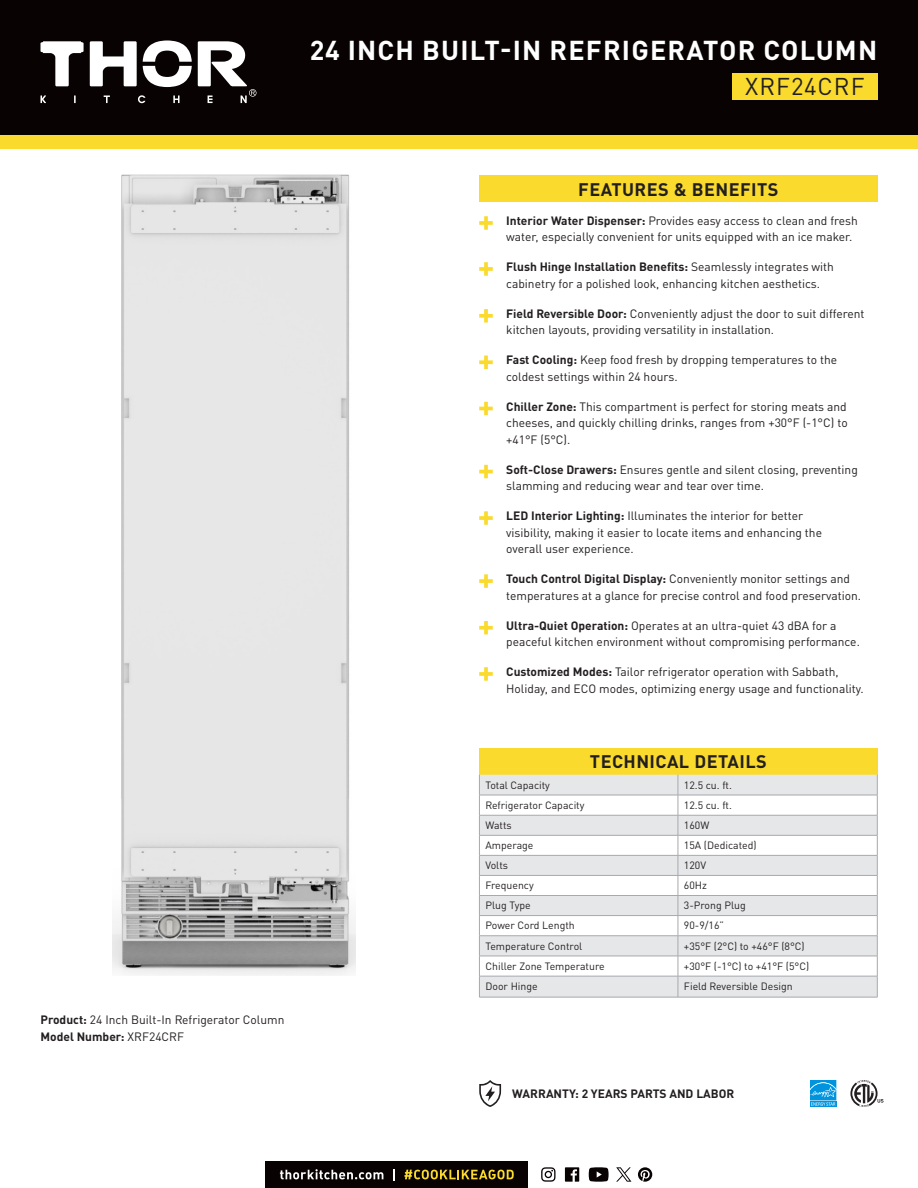
<style>
.page{position:relative;width:918px;height:1188px;background:#fff}
.page>*{position:absolute;margin:0;border:0;box-sizing:border-box;transform-origin:0 0}
.t1{font:700 27px "DIN Pro";letter-spacing:.045em;color:#fff}
.t2{font:24px "DIN Pro";letter-spacing:.045em;color:#231f20}
.t3{font:700 18px "DIN Pro";letter-spacing:.025em;color:#231f20}
.t4{font:12px/16.5px "DIN Pro";color:#231f20}
.t5{font:700 12px "DIN Pro";color:#231f20}
.t6{font:10.5px "DIN Pro";color:#231f20}
.s1{font-weight:700}
.s2{font-weight:400}
</style>
<div class="page">
<div style="left:0;top:0;width:918px;height:135px;background:#080302"></div>
<div style="left:0;top:135px;width:918px;height:13px;background:#fadb2d"></div>
<svg style="left:143px;top:41px;width:49px;height:46px"></svg>
<svg style="left:90px;top:41px;width:47px;height:45px"></svg>
<svg style="left:40px;top:95px;width:6px;height:8px"></svg>
<svg style="left:74px;top:95px;width:2px;height:8px"></svg>
<svg style="left:104px;top:95px;width:6px;height:8px"></svg>
<svg style="left:138px;top:95px;width:7px;height:8px"></svg>
<svg style="left:173px;top:95px;width:7px;height:8px"></svg>
<svg style="left:198px;top:41px;width:59px;height:62px"></svg>
<svg style="left:41px;top:41px;width:43px;height:45px"></svg>
<div style="left:266px;top:1161px;width:262px;height:27px;background:#080302"></div>
<svg style="left:280px;top:1169px;width:103px;height:10px"></svg>
<svg style="left:393px;top:1169px;width:2px;height:11px"></svg>
<svg style="left:404px;top:1170px;width:110px;height:9px"></svg>
<svg style="left:541px;top:1167px;width:15px;height:15px"></svg>
<svg style="left:565px;top:1167px;width:14px;height:15px"></svg>
<svg style="left:589px;top:1167px;width:20px;height:15px"></svg>
<svg style="left:638px;top:1167px;width:14px;height:15px"></svg>
<svg style="left:616px;top:1167px;width:15px;height:15px"></svg>
<div style="left:479px;top:176px;width:399px;height:26px;background:#fadb2d"></div>
<div style="left:479px;top:748px;width:399px;height:27px;background:#fadb2d"></div>
<svg style="left:480px;top:775px;width:397px;height:222px;fill:#e6e7e9"></svg>
<svg style="left:678px;top:775px;width:1px;height:222px"></svg>
<hr style="left:479px;top:795px;width:199px;height:1px;background:#a8a9ad">
<hr style="left:678px;top:795px;width:200px;height:1px;background:#a8a9ad">
<hr style="left:479px;top:815px;width:199px;height:1px;background:#a8a9ad">
<hr style="left:678px;top:815px;width:200px;height:1px;background:#a8a9ad">
<hr style="left:479px;top:835px;width:199px;height:1px;background:#a8a9ad">
<hr style="left:678px;top:835px;width:200px;height:1px;background:#a8a9ad">
<hr style="left:479px;top:855px;width:199px;height:1px;background:#a8a9ad">
<hr style="left:678px;top:855px;width:200px;height:1px;background:#a8a9ad">
<hr style="left:479px;top:875px;width:199px;height:1px;background:#a8a9ad">
<hr style="left:678px;top:875px;width:200px;height:1px;background:#a8a9ad">
<hr style="left:479px;top:895px;width:199px;height:1px;background:#a8a9ad">
<hr style="left:678px;top:895px;width:200px;height:1px;background:#a8a9ad">
<hr style="left:479px;top:915px;width:199px;height:1px;background:#a8a9ad">
<hr style="left:678px;top:915px;width:200px;height:1px;background:#a8a9ad">
<hr style="left:479px;top:935px;width:199px;height:1px;background:#a8a9ad">
<hr style="left:678px;top:935px;width:200px;height:1px;background:#a8a9ad">
<hr style="left:479px;top:956px;width:199px;height:1px;background:#a8a9ad">
<hr style="left:678px;top:956px;width:200px;height:1px;background:#a8a9ad">
<hr style="left:479px;top:976px;width:199px;height:1px;background:#a8a9ad">
<svg style="left:479px;top:775px;width:1px;height:222px"></svg>
<hr style="left:678px;top:976px;width:200px;height:1px;background:#a8a9ad">
<svg style="left:877px;top:775px;width:1px;height:222px"></svg>
<hr style="left:479px;top:997px;width:199px;height:1px;background:#a8a9ad">
<hr style="left:678px;top:997px;width:200px;height:1px;background:#a8a9ad">
<svg style="left:479px;top:1080px;width:22px;height:27px"></svg>
<svg style="left:850px;top:1080px;width:34px;height:27px"></svg>
<div style="left:732px;top:73px;width:146px;height:27px;background:#fadb2d"></div>
<div style="left:810px;top:1101px;width:26px;height:6px;background:#0094de"></div>
<svg style="left:810px;top:1080px;width:26px;height:26px"></svg>
<img style="left:112px;top:174px;width:243px;height:802px">
<svg style="left:479px;top:216px;width:14px;height:14px"></svg>
<svg style="left:479px;top:262px;width:14px;height:14px"></svg>
<svg style="left:479px;top:309px;width:14px;height:14px"></svg>
<svg style="left:479px;top:356px;width:14px;height:13px"></svg>
<svg style="left:479px;top:402px;width:14px;height:13px"></svg>
<svg style="left:479px;top:465px;width:14px;height:13px"></svg>
<svg style="left:479px;top:574px;width:14px;height:14px"></svg>
<svg style="left:479px;top:511px;width:14px;height:14px"></svg>
<svg style="left:479px;top:621px;width:14px;height:13px"></svg>
<svg style="left:479px;top:667px;width:14px;height:14px"></svg>
<p class="t1" style="left:310px;top:27px;width:569px">24 INCH BUILT-IN REFRIGERATOR COLUMN</p>
<p class="t2" style="left:745px;top:67px;width:121px">XRF24CRF</p>
<p class="t4" style="left:40px;top:1010px;width:245px"><span class="s1">Product:</span> 24 Inch Built-In Refrigerator Column</p>
<p class="t5" style="left:40px;top:1026px;width:145px">Model Number: <span class="s2">XRF24CRF</span></p>
<p class="t3" style="left:578px;top:174px;width:202px">FEATURES &amp; BENEFITS</p>
<p class="t4" style="left:506px;top:211px;width:353px"><span class="s1">Interior Water Dispenser:</span> Provides easy access to clean and fresh water, especially convenient for units equipped with an ice maker.</p>
<p class="t4" style="left:506px;top:257px;width:329px"><span class="s1">Flush Hinge Installation Benefits:</span> Seamlessly integrates with cabinetry for a polished look, enhancing kitchen aesthetics.</p>
<p class="t4" style="left:506px;top:304px;width:360px"><span class="s1">Field Reversible Door:</span> Conveniently adjust the door to suit different kitchen layouts, providing versatility in installation.</p>
<p class="t4" style="left:506px;top:350px;width:333px"><span class="s1">Fast Cooling:</span> Keep food fresh by dropping temperatures to the coldest settings within 24 hours.</p>
<p class="t4" style="left:506px;top:397px;width:343px;text-align:justify"><span class="s1">Chiller Zone:</span> This compartment is perfect for storing meats and cheeses, and quickly chilling drinks, ranges from +30°F (-1°C) to +41°F (5°C).</p>
<p class="t4" style="left:506px;top:460px;width:353px"><span class="s1">Soft-Close Drawers:</span> Ensures gentle and silent closing, preventing slamming and reducing wear and tear over time.</p>
<p class="t4" style="left:506px;top:506px;width:317px"><span class="s1">LED Interior Lighting:</span> Illuminates the interior for better visibility, making it easier to locate items and enhancing the overall user experience.</p>
<p class="t4" style="left:506px;top:569px;width:356px"><span class="s1">Touch Control Digital Display:</span> Conveniently monitor settings and temperatures at a glance for precise control and food preservation.</p>
<p class="t4" style="left:506px;top:616px;width:355px"><span class="s1">Ultra-Quiet Operation:</span> Operates at an ultra-quiet 43 dBA for a peaceful kitchen environment without compromising performance.</p>
<p class="t4" style="left:506px;top:662px;width:359px"><span class="s1">Customized Modes:</span> Tailor refrigerator operation with Sabbath,<br>Holiday, and ECO modes, optimizing energy usage and functionality.</p>
<p class="t3" style="left:590px;top:747px;width:178px">TECHNICAL DETAILS</p>
<p class="t6" style="left:485px;top:777px;width:66px">Total Capacity</p>
<p class="t6" style="left:684px;top:777px;width:50px">12.5 cu. ft.</p>
<p class="t6" style="left:485px;top:797px;width:101px">Refrigerator Capacity</p>
<p class="t6" style="left:684px;top:797px;width:50px">12.5 cu. ft.</p>
<p class="t6" style="left:485px;top:817px;width:28px">Watts</p>
<p class="t6" style="left:684px;top:817px;width:27px">160W</p>
<p class="t6" style="left:485px;top:837px;width:50px">Amperage</p>
<p class="t6" style="left:684px;top:837px;width:74px">15A (Dedicated)</p>
<p class="t6" style="left:485px;top:857px;width:24px">Volts</p>
<p class="t6" style="left:684px;top:857px;width:24px">120V</p>
<p class="t6" style="left:485px;top:877px;width:50px">Frequency</p>
<p class="t6" style="left:684px;top:877px;width:25px">60Hz</p>
<p class="t6" style="left:485px;top:897px;width:47px">Plug Type</p>
<p class="t6" style="left:684px;top:897px;width:63px">3-Prong Plug</p>
<p class="t6" style="left:485px;top:917px;width:91px">Power Cord Length</p>
<p class="t6" style="left:684px;top:917px;width:42px">90-9/16”</p>
<p class="t6" style="left:485px;top:938px;width:98px">Temperature Control</p>
<p class="t6" style="left:684px;top:938px;width:122px">+35°F (2°C) to +46°F (8°C)</p>
<p class="t6" style="left:485px;top:958px;width:121px">Chiller Zone Temperature</p>
<p class="t6" style="left:684px;top:958px;width:127px">+30°F (-1°C) to +41°F (5°C)</p>
<p class="t6" style="left:485px;top:978px;width:54px">Door Hinge</p>
<p class="t6" style="left:684px;top:978px;width:110px">Field Reversible Design</p>
<p class="t5" style="left:512px;top:1084px;width:224px">WARRANTY: 2 YEARS PARTS AND LABOR</p>
</div>
